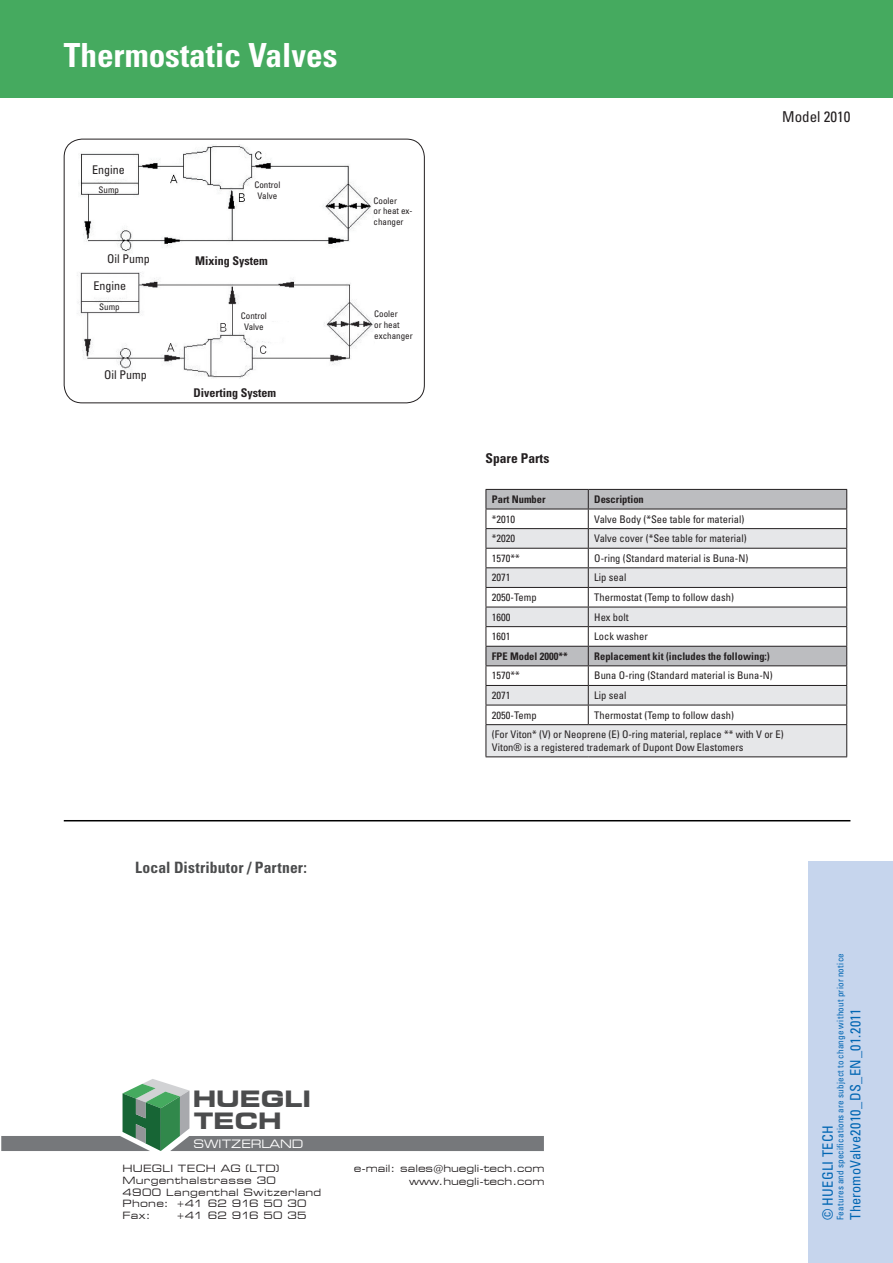
<style>
.page{position:relative;width:893px;height:1263px;background:#fff}
.page>*{position:absolute;margin:0;border:0;box-sizing:border-box;transform-origin:0 0}
.t1{font:700 condensed 33.15px "Univers LT Std";color:#fff}
.t2{font:700 expanded 22.35px/21.6px "Square 721 BT";color:#4b4c4d}
.t3{font:700 condensed 15.6px "Univers LT Std";letter-spacing:.005em;color:#4b4c4d}
.t4{font:condensed 15px "Univers LT Std";color:#231f20}
.t5{font:condensed 14.25px "Univers LT Std";letter-spacing:.02em;color:#0166b3}
.t6{font:700 condensed 13.5px "Univers LT Std";color:#231f20}
.t7{font:700 condensed 12px "Univers LT Std";color:#231f20}
.t8{font:condensed 12px "Univers LT Std";color:#231f20}
.t9{font:expanded 11.55px "Square 721 BT";color:#fff;scale:.96 1}
.t10{font:condensed 10.5px/19.6px "Univers LT Std";color:#231f20}
.t11{font:700 condensed 10.5px "Univers LT Std";color:#231f20}
.t12{font:expanded 9.9px/12px "Square 721 BT";letter-spacing:.025em;color:#231f20}
.t13{font:expanded 9.9px/13.6px "Square 721 BT";color:#231f20;text-align:right}
.t14{font:expanded 9.9px "Square 721 BT";letter-spacing:-.005em;color:#231f20}
.t15{font:condensed 9px/10.8px "Univers LT Std";color:#231f20;text-align:center}
.t16{font:condensed 9px "Univers LT Std";letter-spacing:.03em;color:#0166b3}
</style>
<div class="page">
<div style="left:808px;top:861px;width:85px;height:402px;background:#c6d5ed"></div>
<svg style="left:1px;top:1079px;width:543px;height:72px"></svg>
<hr style="left:64px;top:820px;width:786px;height:1px;background:#000">
<div style="left:0;top:0;width:893px;height:98px;background:#45aa5f"></div>
<svg style="left:487px;top:490px;width:359px;height:38px;fill:#bcbdc0"></svg>
<svg style="left:487px;top:529px;width:359px;height:227px;fill:#e6e7e9"></svg>
<hr style="left:486px;top:489px;width:102px;height:1px;background:#231f20">
<hr style="left:588px;top:489px;width:259px;height:1px;background:#231f20">
<hr style="left:486px;top:509px;width:102px;height:1px;background:#231f20">
<hr style="left:588px;top:509px;width:259px;height:1px;background:#231f20">
<hr style="left:486px;top:528px;width:102px;height:1px;background:#231f20">
<hr style="left:588px;top:528px;width:259px;height:1px;background:#231f20">
<hr style="left:486px;top:548px;width:102px;height:1px;background:#231f20">
<hr style="left:588px;top:548px;width:259px;height:1px;background:#231f20">
<hr style="left:486px;top:567px;width:102px;height:1px;background:#231f20">
<hr style="left:588px;top:567px;width:259px;height:1px;background:#231f20">
<hr style="left:486px;top:587px;width:102px;height:1px;background:#231f20">
<hr style="left:588px;top:587px;width:259px;height:1px;background:#231f20">
<hr style="left:486px;top:607px;width:102px;height:1px;background:#231f20">
<hr style="left:588px;top:607px;width:259px;height:1px;background:#231f20">
<hr style="left:486px;top:626px;width:102px;height:1px;background:#231f20">
<hr style="left:588px;top:626px;width:259px;height:1px;background:#231f20">
<hr style="left:486px;top:646px;width:102px;height:1px;background:#231f20">
<hr style="left:588px;top:646px;width:259px;height:1px;background:#231f20">
<hr style="left:486px;top:665px;width:102px;height:1px;background:#231f20">
<hr style="left:588px;top:665px;width:259px;height:1px;background:#231f20">
<hr style="left:486px;top:685px;width:102px;height:1px;background:#231f20">
<hr style="left:588px;top:685px;width:259px;height:1px;background:#231f20">
<hr style="left:486px;top:705px;width:102px;height:1px;background:#231f20">
<svg style="left:486px;top:490px;width:1px;height:234px"></svg>
<hr style="left:588px;top:705px;width:259px;height:1px;background:#231f20">
<svg style="left:588px;top:490px;width:1px;height:234px"></svg>
<svg style="left:846px;top:490px;width:1px;height:234px"></svg>
<hr style="left:486px;top:724px;width:102px;height:1px;background:#231f20">
<hr style="left:486px;top:725px;width:1px;height:31px;background:#231f20">
<hr style="left:588px;top:724px;width:259px;height:1px;background:#231f20">
<hr style="left:846px;top:725px;width:1px;height:31px;background:#231f20">
<hr style="left:486px;top:756px;width:102px;height:1px;background:#231f20">
<hr style="left:588px;top:756px;width:259px;height:1px;background:#231f20">
<div style="left:64px;top:139px;width:361px;height:264px;border:1px solid #231f20;border-radius:18px"></div>
<img style="left:78px;top:144px;width:294px;height:109px">
<img style="left:77px;top:272px;width:297px;height:106px">
<h1 class="t1" style="left:64px;top:34px;width:275px">Thermostatic Valves</h1>
<p class="t8" style="left:92px;top:162px;width:34px">Engine</p>
<p class="t15" style="left:99px;top:184px;width:22px">Sump</p>
<p class="t8" style="left:107px;top:251px;width:44px">Oil Pump</p>
<p class="t8" style="left:94px;top:278px;width:34px">Engine</p>
<p class="t15" style="left:99px;top:301px;width:22px">Sump</p>
<p class="t8" style="left:104px;top:367px;width:44px">Oil Pump</p>
<p class="t15" style="left:254px;top:179px;width:28px">Control<br>Valve</p>
<p class="t7" style="left:195px;top:254px;width:74px">Mixing System</p>
<p class="t15" style="left:241px;top:311px;width:28px">Control<br>Valve</p>
<p class="t7" style="left:194px;top:386px;width:84px">Diverting System</p>
<p class="t15" style="left:374px;top:195px;width:40px;text-align:left">Cooler<br>or heat ex&shy;changer</p>
<p class="t15" style="left:374px;top:308px;width:40px;text-align:left">Cooler<br>or heat exchanger</p>
<p class="t6" style="left:486px;top:450px;width:65px">Spare Parts</p>
<h3 class="t4" style="left:782px;top:107px;width:70px">Model 2010</h3>
<p class="t11" style="left:492px;top:493px;width:55px">Part Number</p>
<p class="t11" style="left:594px;top:493px;width:51px">Description</p>
<p class="t10" style="left:492px;top:509px;width:25px">*2010</p>
<p class="t10" style="left:594px;top:509px;width:152px">Valve Body (*See table for material)</p>
<p class="t10" style="left:492px;top:528px;width:25px">*2020</p>
<p class="t10" style="left:594px;top:528px;width:154px">Valve cover (*See table for material)</p>
<p class="t10" style="left:492px;top:548px;width:29px">1570**</p>
<p class="t10" style="left:594px;top:548px;width:155px">O-ring (Standard material is Buna-N)</p>
<p class="t10" style="left:492px;top:568px;width:20px">2071</p>
<p class="t10" style="left:594px;top:568px;width:34px">Lip seal</p>
<p class="t10" style="left:492px;top:587px;width:46px">2050-Temp</p>
<p class="t10" style="left:594px;top:587px;width:141px">Thermostat (Temp to follow dash)</p>
<p class="t10" style="left:492px;top:607px;width:20px">1600</p>
<p class="t10" style="left:594px;top:607px;width:36px">Hex bolt</p>
<p class="t10" style="left:492px;top:626px;width:20px">1601</p>
<p class="t10" style="left:594px;top:626px;width:55px">Lock washer</p>
<p class="t11" style="left:492px;top:650px;width:77px">FPE Model 2000**</p>
<p class="t11" style="left:594px;top:650px;width:177px">Replacement kit (includes the following:)</p>
<p class="t10" style="left:492px;top:666px;width:29px">1570**</p>
<p class="t10" style="left:594px;top:666px;width:180px">Buna O-ring (Standard material is Buna-N)</p>
<p class="t10" style="left:492px;top:685px;width:20px">2071</p>
<p class="t10" style="left:594px;top:685px;width:34px">Lip seal</p>
<p class="t10" style="left:492px;top:705px;width:46px">2050-Temp</p>
<p class="t10" style="left:492px;top:705px;width:293px;text-indent:102px">Thermostat (Temp to follow dash)<br>(For Viton* (V) or Neoprene (E) O-ring material, replace ** with V or E)</p>
<p class="t10" style="left:492px;top:737px;width:253px">Viton® is a registered trademark of Dupont Dow Elastomers</p>
<h3 class="t3" style="left:135px;top:857px;width:173px">Local Distributor / Partner:</h3>
<h2 class="t2" style="left:193px;top:1088px;width:120px">HUEGLI<br>TECH</h2>
<p class="t9" style="left:194px;top:1136px;width:116px">SWITZERLAND</p>
<p class="t12" style="left:122px;top:1162px;width:200px">HUEGLI TECH AG (LTD)<br>Murgenthalstrasse 30<br>4900 Langenthal Switzerland<br>Phone: +41 62 916 50 30<br>Fax:</p>
<p class="t14" style="left:176px;top:1210px;width:132px">+41 62 916 50 35</p>
<p class="t13" style="left:354px;top:1161px;width:192px">e-mail: sales@huegli-tech.com www.huegli-tech.com</p>
<p class="t16" style="left:835px;top:1220px;width:268px;rotate:-90deg">Features and specifications are subject to change without prior notice</p>
<h3 class="t5" style="left:846px;top:1220px;width:213px;rotate:-90deg">TheromoValve2010_DS_EN_01.2011</h3>
<h3 class="t5" style="left:819px;top:1220px;width:96px;rotate:-90deg">© HUEGLI TECH</h3>
</div>
